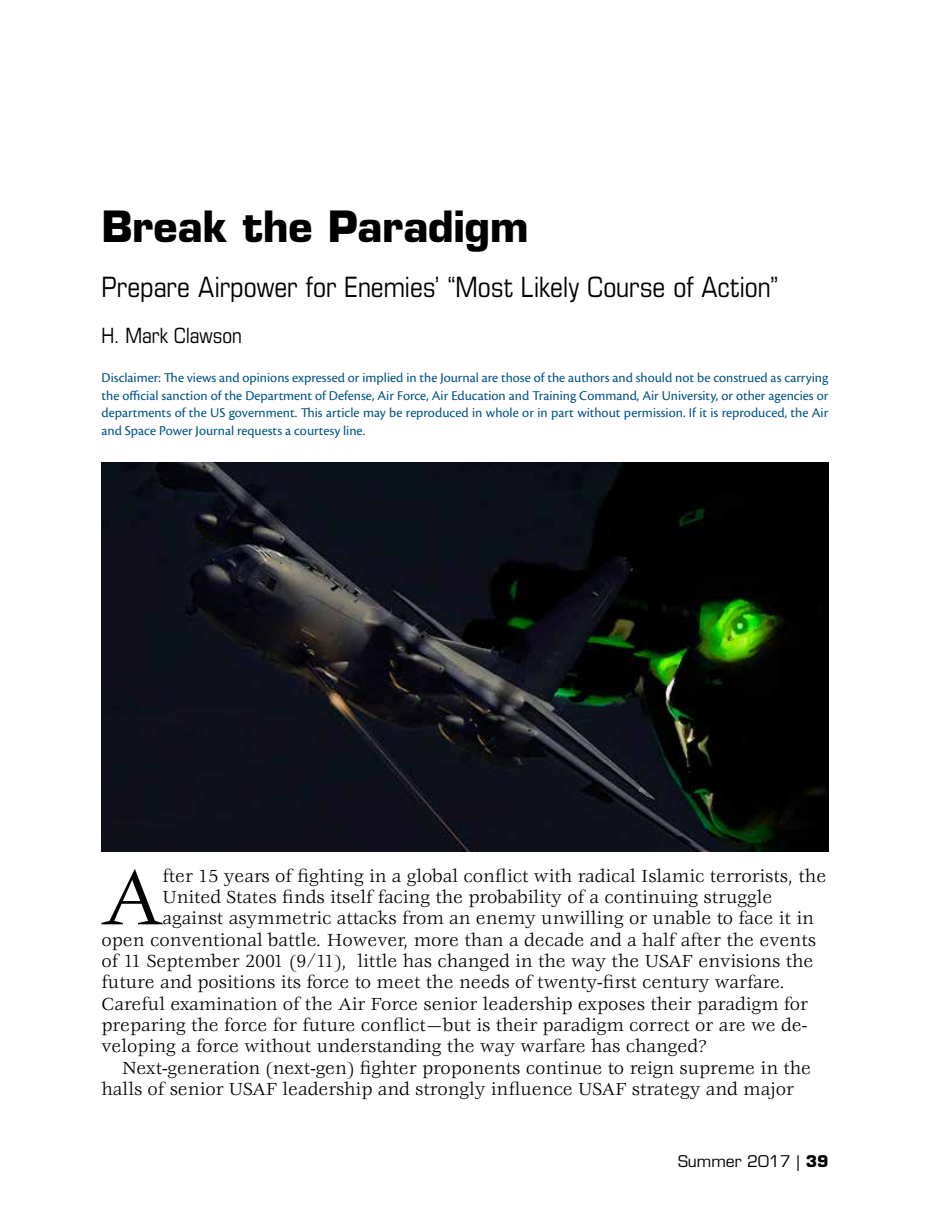
<style>
.page{position:relative;width:930px;height:1229px;background:#fff}
.page>*{position:absolute;margin:0;border:0;box-sizing:border-box;transform-origin:0 0}
.t1{font:86.27px "Veljovic Std";color:#000}
.t2{font:700 42px "Eurostile LT Std";letter-spacing:-.005em;color:#000}
.t3{font:condensed 28px "Eurostile LT Std";color:#000}
.t4{font:condensed 21px "Eurostile LT Std";color:#000}
.t5{font:19.25px "Veljovic Std";color:#000}
.t6{font:15.75px "Eurostile LT Std";color:#000}
.t7{font:14px/17.8px "Cronos Pro";color:#005387;text-align:justify}
.s1{font-weight:700}
</style>
<div class="page">
<img style="left:102px;top:462px;width:726px;height:389px">
<h2 class="t2" style="left:102px;top:200px;width:428px">Break the Paradigm</h2>
<h3 class="t3" style="left:102px;top:270px;width:678px">Prepare Airpower for Enemies’ “Most Likely Course of Action”</h3>
<p class="t4" style="left:102px;top:323px;width:142px">H. Mark Clawson</p>
<p class="t7" style="left:102px;top:368px;width:728px">Disclaimer: The views and opinions expressed or implied in the Journal are those of the authors and should not be construed as carrying the official sanction of the Department of Defense, Air Force, Air Education and Training Command, Air University, or other agencies or departments of the US government. This article may be reproduced in whole or in part without permission. If it is reproduced, the Air and Space Power Journal requests a courtesy line.</p>
<h1 class="t1" style="left:102px;top:850px;width:62px">A</h1>
<p class="t5" style="left:162px;top:865px;width:665px">fter 15 years of fighting in a global conflict with radical Islamic terrorists, the</p>
<p class="t5" style="left:162px;top:886px;width:611px">United States finds itself facing the probability of a continuing struggle</p>
<p class="t5" style="left:162px;top:907px;width:652px">against asymmetric attacks from an enemy unwilling or unable to face it in</p>
<p class="t5" style="left:101px;top:929px;width:715px">open conventional battle. However, more than a decade and a half after the events</p>
<p class="t5" style="left:101px;top:950px;width:713px">of 11 September 2001 (9/11), little has changed in the way the USAF envisions the</p>
<p class="t5" style="left:101px;top:971px;width:684px">future and positions its force to meet the needs of twenty-first century warfare.</p>
<p class="t5" style="left:101px;top:993px;width:707px">Careful examination of the Air Force senior leadership exposes their paradigm for</p>
<p class="t5" style="left:101px;top:1014px;width:707px">preparing the force for future conflict—but is their paradigm correct or are we de-</p>
<p class="t5" style="left:101px;top:1035px;width:606px">veloping a force without understanding the way warfare has changed?</p>
<p class="t5" style="left:122px;top:1057px;width:690px">Next-generation (next-gen) fighter proponents continue to reign supreme in the</p>
<p class="t5" style="left:101px;top:1078px;width:693px">halls of senior USAF leadership and strongly influence USAF strategy and major</p>
<p class="t6" style="left:678px;top:1152px;width:152px">Summer 2017 | <span class="s1">39</span></p>
</div>
